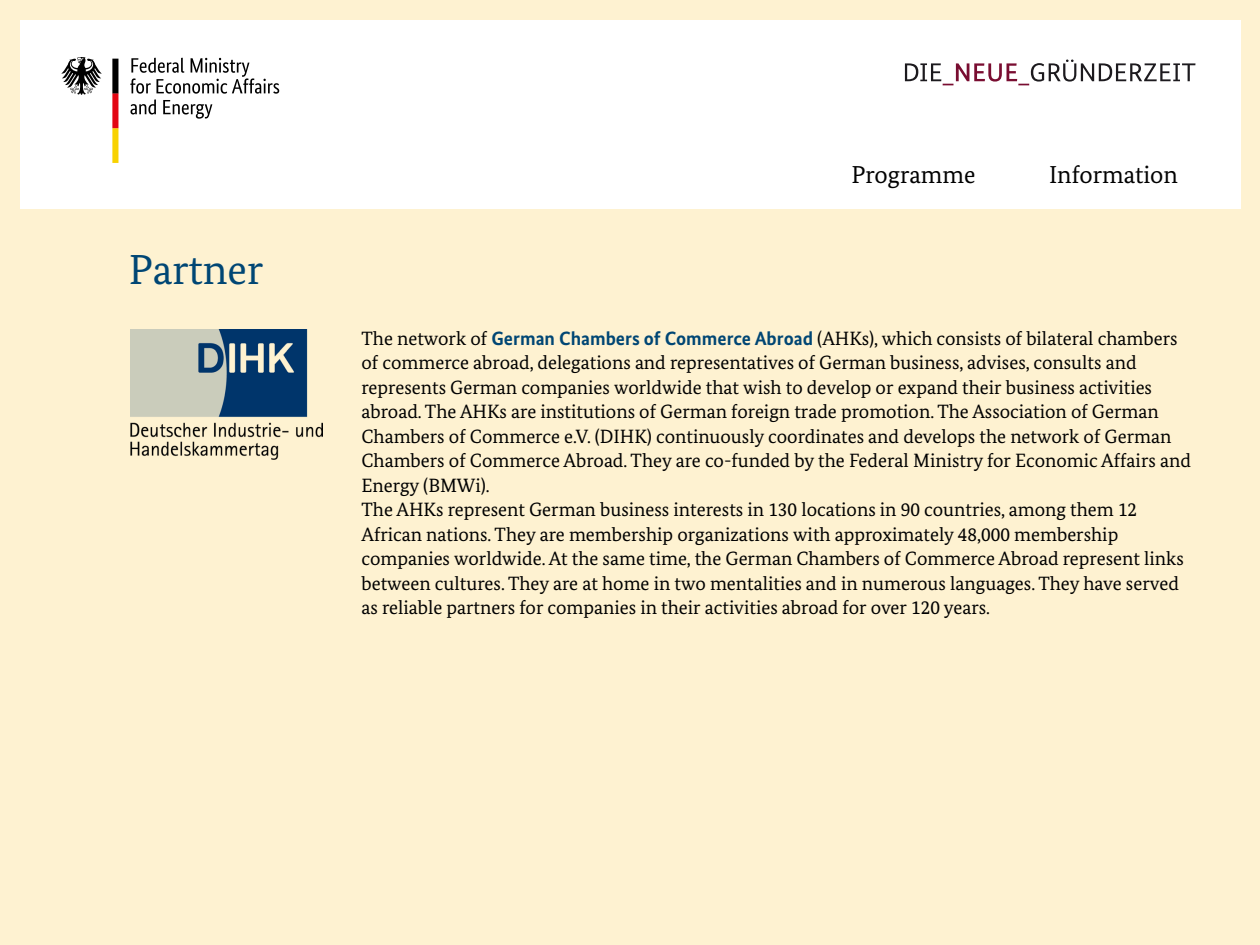
<style>
.page{position:relative;width:1260px;height:945px;background:#fef2d1}
.page>*{position:absolute;margin:0;border:0;box-sizing:border-box;transform-origin:0 0}
.t1{font:42px "Bundes Serif";color:#004674}
.t2{font:24.5px "Bundes Serif";color:#000}
.t3{font:19.25px/24.5px "Bundes Serif";color:#000}
.s1{font-family:"Bundes Sans";font-weight:700;color:#004674}
</style>
<div class="page">
<div style="left:20px;top:20px;width:1220px;height:188px;background:#fff"></div>
<svg style="left:905px;top:60px;width:290px;height:25px"></svg>
<svg style="left:130px;top:58px;width:149px;height:61px"></svg>
<svg style="left:61px;top:57px;width:41px;height:38px"></svg>
<svg style="left:112px;top:59px;width:6px;height:104px"></svg>
<img style="left:131px;top:329px;width:191px;height:130px">
<h1 class="t1" style="left:129px;top:243px;width:136px">Partner</h1>
<p class="t2" style="left:851px;top:159px;width:126px">Programme</p>
<p class="t2" style="left:1049px;top:159px;width:130px">Information</p>
<p class="t3" style="left:361px;top:326px;width:831px">The network of <span class="s1">German Chambers of Commerce Abroad</span> (AHKs), which consists of bilateral chambers of commerce abroad, delegations and representatives of German business, advises, consults and represents German companies worldwide that wish to develop or expand their business activities abroad. The AHKs are institutions of German foreign trade promotion. The Association of German Chambers of Commerce e.V. (DIHK) continuously coordinates and develops the network of German Chambers of Commerce Abroad. They are co-funded by the Federal Ministry for Economic Affairs and Energy (BMWi).<br>The AHKs represent German business interests in 130 locations in 90 countries, among them 12<br>African nations. They are membership organizations with approximately 48,000 membership companies worldwide. At the same time, the German Chambers of Commerce Abroad represent links between cultures. They are at home in two mentalities and in numerous languages. They have served as reliable partners for companies in their activities abroad for over 120 years.</p>
</div>
